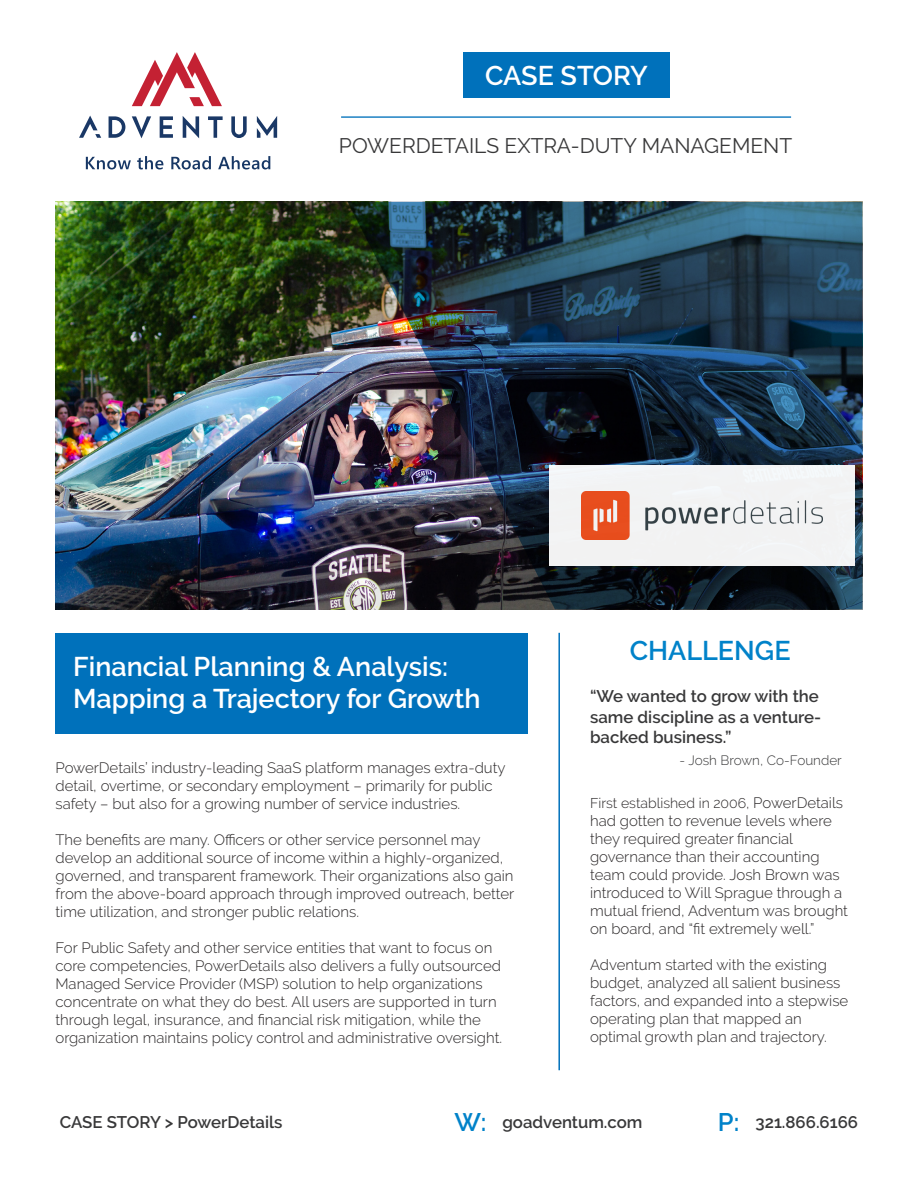
<style>
.page{position:relative;width:918px;height:1188px;background:#fff}
.page>*{position:absolute;margin:0;border:0;box-sizing:border-box;transform-origin:0 0}
.Text_Left_Justify{font:600 27px/32.4px "Raleway";color:#fff}
.Text_Center{font:600 27px "Raleway";letter-spacing:-.01em;color:#fff}
.Text_Left_Justify-2{font:600 27px "Raleway";color:#0082c9}
.Text_Left_Justify-3{font:600 25.35px "Raleway";color:#0082c9}
.Text_Center-2{font:21px "Raleway";color:#383839}
.Text_Left_Justify-4{font:600 16.8px/20.1px "Raleway";color:#383839}
.Text_Left_Justify-5{font:300 15px/18px "Raleway";color:#282526}
.Text_Left_Justify-6{font:300 14.1px "Raleway";color:#282526}
.Text_Left_Justify-7{font:300 13.5px "Raleway";color:#383839}
.s1{font-size:15px}
</style>
<div class="page">
<img style="left:56px;top:202px;width:292px;height:407px">
<img style="left:348px;top:202px;width:514px;height:407px">
<div style="left:549px;top:465px;width:306px;height:101px;background:#f2f3f3"></div>
<img style="left:581px;top:491px;width:242px;height:49px">
<div style="left:56px;top:633px;width:472px;height:101px;background:#0071bb"></div>
<hr style="left:558px;top:633px;width:2px;height:437px;background:#0071bb">
<hr style="left:341px;top:116px;width:450px;height:2px;background:#0071bb">
<svg style="left:109px;top:116px;width:16px;height:22px"></svg>
<svg style="left:132px;top:116px;width:19px;height:22px"></svg>
<svg style="left:160px;top:116px;width:13px;height:22px"></svg>
<svg style="left:183px;top:116px;width:16px;height:22px"></svg>
<svg style="left:208px;top:116px;width:15px;height:22px"></svg>
<svg style="left:231px;top:116px;width:16px;height:22px"></svg>
<svg style="left:79px;top:116px;width:22px;height:22px"></svg>
<svg style="left:257px;top:116px;width:20px;height:22px"></svg>
<svg style="left:132px;top:52px;width:90px;height:54px"></svg>
<svg style="left:86px;top:157px;width:45px;height:12px"></svg>
<svg style="left:137px;top:156px;width:26px;height:13px"></svg>
<svg style="left:171px;top:156px;width:40px;height:13px"></svg>
<svg style="left:218px;top:156px;width:52px;height:13px"></svg>
<div style="left:463px;top:52px;width:207px;height:46px;background:#0071bb"></div>
<p class="Text_Center" style="left:485px;top:60px;width:164px">CASE STORY</p>
<p class="Text_Center-2" style="left:339px;top:134px;width:455px">POWERDETAILS EXTRA-DUTY MANAGEMENT</p>
<p class="Text_Left_Justify" style="left:73px;top:650px;width:409px">Financial Planning &amp; Analysis:<br>Mapping a Trajectory for Growth</p>
<p class="Text_Left_Justify-5" style="left:56px;top:759px;width:452px">PowerDetails’ industry-leading SaaS platform manages extra-duty detail, overtime, or secondary employment – primarily for public safety – but also for a growing number of service industries.</p>
<p class="Text_Left_Justify-5" style="left:56px;top:831px;width:460px">The benefits are many. Officers or other service personnel may develop an additional source of income within a highly-organized, governed, and transparent framework. Their organizations also gain from the above-board approach through improved outreach, better time utilization, and stronger public relations.</p>
<p class="Text_Left_Justify-5" style="left:56px;top:939px;width:448px">For Public Safety and other service entities that want to focus on core competencies, PowerDetails also delivers a fully outsourced Managed Service Provider (MSP) solution to help organizations concentrate on what they do best. All users are supported in turn through legal, insurance, and financial risk mitigation, while the organization maintains policy control and administrative oversight.</p>
<p class="Text_Left_Justify-2" style="left:630px;top:635px;width:162px">CHALLENGE</p>
<p class="Text_Left_Justify-4" style="left:590px;top:687px;width:233px">“We wanted to grow with the same discipline as a venture&shy;backed business.”</p>
<p class="Text_Left_Justify-7" style="left:680px;top:752px;width:164px">- Josh Brown, Co-Founder</p>
<p class="Text_Left_Justify-6" style="left:590px;top:795px;width:255px">First established in 2006, <span class="s1">PowerDetails</span></p>
<p class="Text_Left_Justify-5" style="left:590px;top:812px;width:260px">had gotten to revenue levels where they required greater financial governance than their accounting team could provide. Josh Brown was introduced to Will Sprague through a mutual friend, Adventum was brought on board, and “fit extremely well.”</p>
<p class="Text_Left_Justify-5" style="left:590px;top:956px;width:260px">Adventum started with the existing budget, analyzed all salient business factors, and expanded into a stepwise operating plan that mapped an optimal growth plan and trajectory.</p>
<p class="Text_Left_Justify-4" style="left:60px;top:1112px;width:224px">CASE STORY &gt; PowerDetails</p>
<p class="Text_Left_Justify-3" style="left:455px;top:1107px;width:33px">W:</p>
<p class="Text_Left_Justify-4" style="left:502px;top:1112px;width:142px">goadventum.com</p>
<p class="Text_Left_Justify-3" style="left:718px;top:1107px;width:23px">P:</p>
<p class="Text_Left_Justify-4" style="left:756px;top:1112px;width:104px">321.866.6166</p>
</div>
